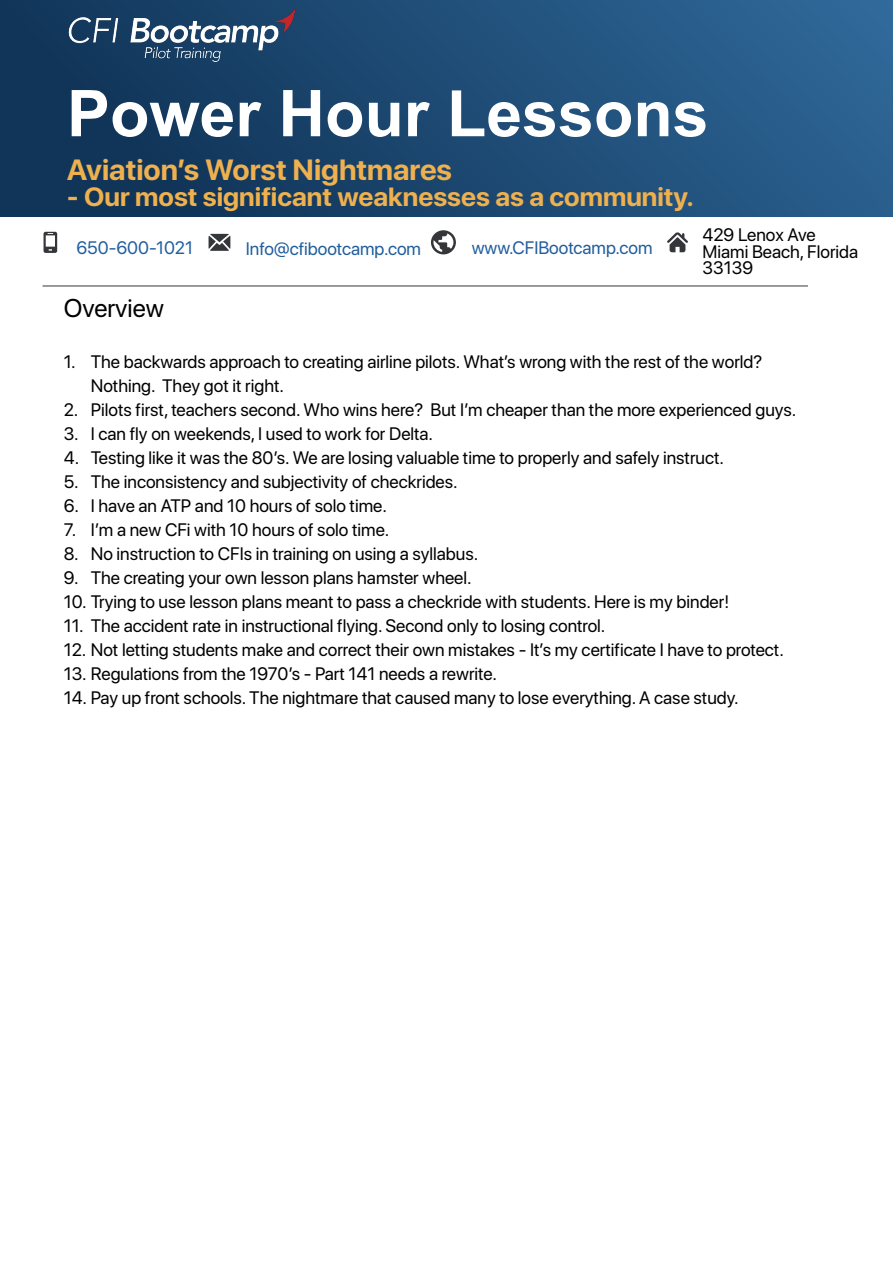
<style>
.page{position:relative;width:893px;height:1263px;background:#fff}
.page>*{position:absolute;margin:0;border:0;box-sizing:border-box;transform-origin:0 0}
.t1{font:700 64.5px "Arial";color:#fff}
.t2{font:700 29.1px "SF Pro Display";color:#efb04e}
.t3{font:700 26.25px "SF Pro Display";color:#efb04e}
.t4{font:25.5px "SF Pro Display";color:#000}
.t5{font:18px/16.5px "SF Pro Display";color:#000}
.t6{font:18px "SF Pro Display";color:#215e9e}
</style>
<div class="page">
<div style="left:0;top:0;width:893px;height:217px;background:linear-gradient(to right,#0e3052,#2d6494)"></div>
<hr style="left:43px;top:286px;width:765px;height:1px;background:#34363a">
<svg style="left:44px;top:232px;width:13px;height:21px"></svg>
<svg style="left:209px;top:234px;width:21px;height:17px"></svg>
<svg style="left:431px;top:230px;width:25px;height:24px"></svg>
<svg style="left:667px;top:232px;width:21px;height:20px"></svg>
<img style="left:66px;top:8px;width:233px;height:66px">
<h1 class="t1" style="left:67px;top:71px;width:643px">Power Hour Lessons</h1>
<h2 class="t2" style="left:67px;top:153px;width:387px">Aviation’s Worst Nightmares</h2>
<h3 class="t3" style="left:67px;top:181px;width:628px">- Our most significant weaknesses as a community.</h3>
<p class="t6" style="left:76px;top:234px;width:118px">650-600-1021</p>
<p class="t5" style="left:702px;top:227px;width:157px">429 Lenox Ave<br>Miami Beach, Florida<br>33139</p>
<p class="t6" style="left:246px;top:234px;width:177px">Info@cfibootcamp.com</p>
<p class="t6" style="left:472px;top:234px;width:182px">www.CFIBootcamp.com</p>
<h3 class="t4" style="left:64px;top:288px;width:102px">Overview</h3>
<p class="t5" style="left:91px;top:350px;width:673px;line-height:24px;text-indent:-27px">1. The backwards approach to creating airline pilots. What’s wrong with the rest of the world?<br>Nothing. They got it right.</p>
<p class="t5" style="left:64px;top:401px;width:734px">2. Pilots first, teachers second. Who wins here? But I’m cheaper than the more experienced guys.</p>
<p class="t5" style="left:64px;top:425px;width:371px">3. I can fly on weekends, I used to work for Delta.</p>
<p class="t5" style="left:64px;top:449px;width:662px">4. Testing like it was the 80’s. We are losing valuable time to properly and safely instruct.</p>
<p class="t5" style="left:64px;top:473px;width:396px">5. The inconsistency and subjectivity of checkrides.</p>
<p class="t5" style="left:64px;top:497px;width:325px">6. I have an ATP and 10 hours of solo time.</p>
<p class="t5" style="left:64px;top:521px;width:327px">7. I’m a new CFi with 10 hours of solo time.</p>
<p class="t5" style="left:64px;top:545px;width:416px">8. No instruction to CFIs in training on using a syllabus.</p>
<p class="t5" style="left:64px;top:569px;width:409px">9. The creating your own lesson plans hamster wheel.</p>
<p class="t5" style="left:64px;top:593px;width:667px">10. Trying to use lesson plans meant to pass a checkride with students. Here is my binder!</p>
<p class="t5" style="left:64px;top:617px;width:543px">11. The accident rate in instructional flying. Second only to losing control.</p>
<p class="t5" style="left:64px;top:641px;width:722px">12. Not letting students make and correct their own mistakes - It’s my certificate I have to protect.</p>
<p class="t5" style="left:64px;top:665px;width:435px">13. Regulations from the 1970’s - Part 141 needs a rewrite.</p>
<p class="t5" style="left:64px;top:689px;width:677px">14. Pay up front schools. The nightmare that caused many to lose everything. A case study.</p>
</div>
